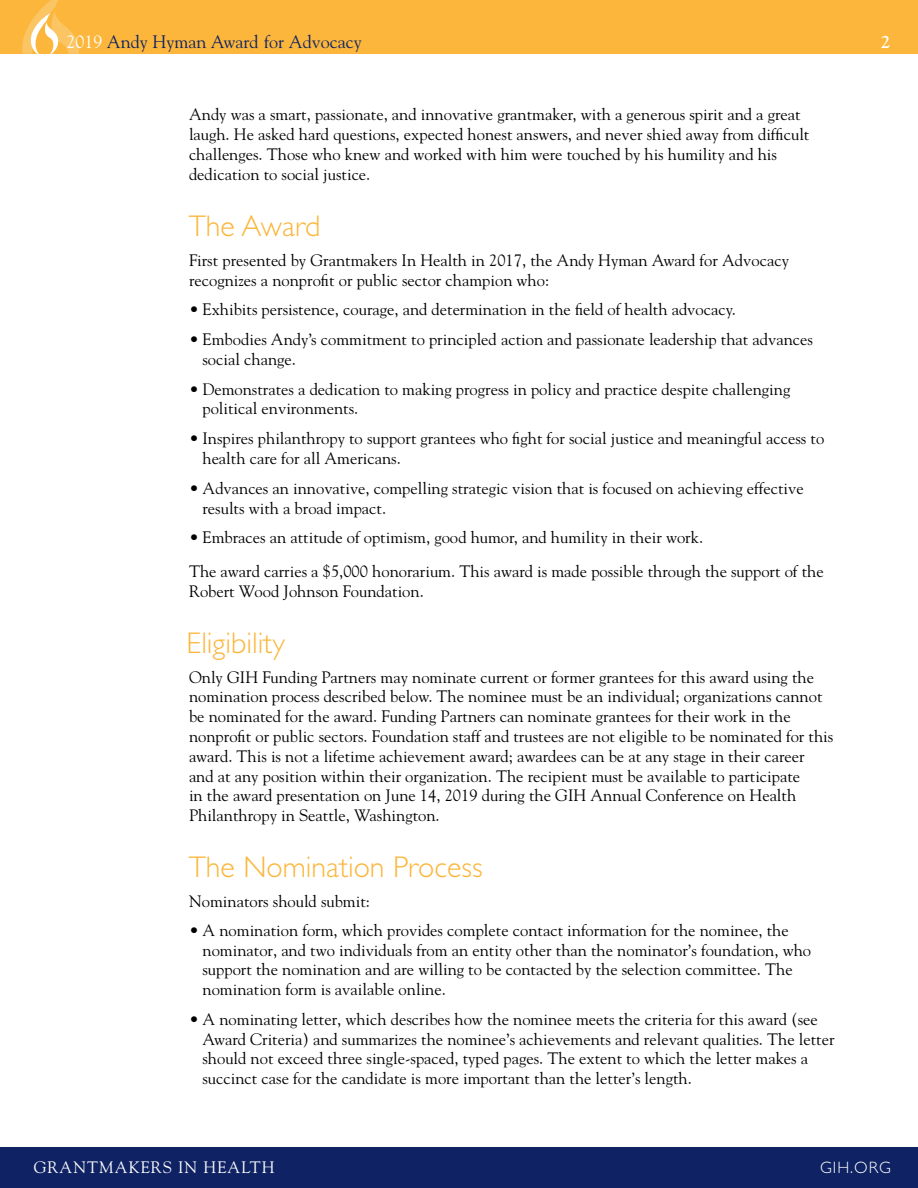
<style>
.page{position:relative;width:918px;height:1188px;background:#fff}
.page>*{position:absolute;margin:0;border:0;box-sizing:border-box;transform-origin:0 0}
.t1{font:300 30px "Gill Sans Std";color:#fbb63b}
.t2{font:18px "Goudy Std";color:#0f2264}
.t3{font:700 18px "Goudy Std";color:#fff}
.t4{font:16.5px/19.8px "Goudy Std";color:#000}
.t5{font:16.5px "Goudy Std";letter-spacing:.06em;color:#fff}
.t6{font:300 16.5px "Gill Sans Std";letter-spacing:.06em;color:#fff}
.s1{color:#fff}
</style>
<div class="page">
<div style="left:0;top:0;width:918px;height:54px;background:#fbb63b"></div>
<div style="left:0;top:1148px;width:918px;height:40px;background:#0f2264"></div>
<svg style="left:22px;top:0;width:57px;height:54px"></svg>
<p class="t2" style="left:66px;top:31px;width:297px"><span class="s1">2019</span> Andy Hyman Award for Advocacy</p>
<p class="t3" style="left:881px;top:31px;width:12px">2</p>
<p class="t4" style="left:189px;top:104px;width:622px">Andy was a smart, passionate, and innovative grantmaker, with a generous spirit and a great laugh. He asked hard questions, expected honest answers, and never shied away from difficult challenges. Those who knew and worked with him were touched by his humility and his dedication to social justice.</p>
<h1 class="t1" style="left:189px;top:209px;width:133px">The Award</h1>
<p class="t4" style="left:189px;top:250px;width:602px">First presented by Grantmakers In Health in 2017, the Andy Hyman Award for Advocacy recognizes a nonprofit or public sector champion who:</p>
<p class="t4" style="left:189px;top:299px;width:549px">• Exhibits persistence, courage, and determination in the field of health advocacy.</p>
<p class="t4" style="left:202px;top:329px;width:612px;text-indent:-13px">• Embodies Andy’s commitment to principled action and passionate leadership that advances social change.</p>
<p class="t4" style="left:202px;top:379px;width:589px;text-indent:-13px">• Demonstrates a dedication to making progress in policy and practice despite challenging political environments.</p>
<p class="t4" style="left:202px;top:428px;width:623px;text-indent:-13px">• Inspires philanthropy to support grantees who fight for social justice and meaningful access to health care for all Americans.</p>
<p class="t4" style="left:202px;top:478px;width:603px;text-indent:-13px">• Advances an innovative, compelling strategic vision that is focused on achieving effective results with a broad impact.</p>
<p class="t4" style="left:189px;top:521px;width:636px;line-height:33.3px">• Embraces an attitude of optimism, good humor, and humility in their work.<br>The award carries a $5,000 honorarium. This award is made possible through the support of the</p>
<p class="t4" style="left:189px;top:581px;width:236px">Robert Wood Johnson Foundation.</p>
<h1 class="t1" style="left:187px;top:626px;width:100px">Eligibility</h1>
<p class="t4" style="left:189px;top:667px;width:646px">Only GIH Funding Partners may nominate current or former grantees for this award using the nomination process described below. The nominee must be an individual; organizations cannot be nominated for the award. Funding Partners can nominate grantees for their work in the nonprofit or public sectors. Foundation staff and trustees are not eligible to be nominated for this award. This is not a lifetime achievement award; awardees can be at any stage in their career and at any position within their organization. The recipient must be available to participate<br>in the award presentation on June 14, 2019 during the GIH Annual Conference on Health Philanthropy in Seattle, Washington.</p>
<h1 class="t1" style="left:189px;top:851px;width:295px">The Nomination Process</h1>
<p class="t4" style="left:189px;top:891px;width:183px">Nominators should submit:</p>
<p class="t4" style="left:202px;top:921px;width:610px;text-indent:-13px">• A nomination form, which provides complete contact information for the nominee, the nominator, and two individuals from an entity other than the nominator’s foundation, who support the nomination and are willing to be contacted by the selection committee. The nomination form is available online.</p>
<p class="t4" style="left:202px;top:1010px;width:634px;text-indent:-13px">• A nominating letter, which describes how the nominee meets the criteria for this award (see Award Criteria) and summarizes the nominee’s achievements and relevant qualities. The letter should not exceed three single-spaced, typed pages. The extent to which the letter makes a succinct case for the candidate is more important than the letter’s length.</p>
<p class="t5" style="left:34px;top:1158px;width:242px">GRANTMAKERS IN HEALTH</p>
<p class="t6" style="left:820px;top:1159px;width:72px">GIH.ORG</p>
</div>
